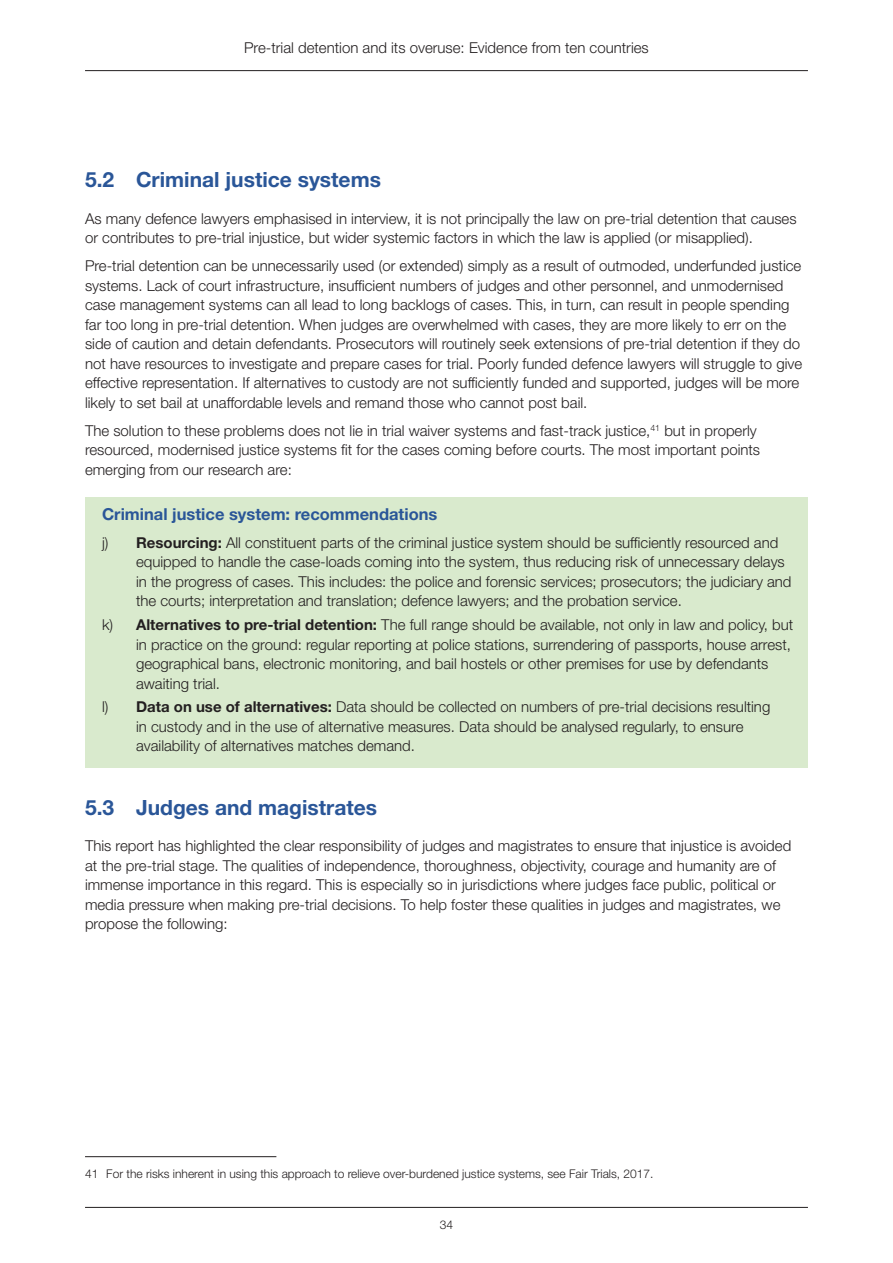
<style>
.page{position:relative;width:893px;height:1263px;background:#fff}
.page>*{position:absolute;margin:0;border:0;box-sizing:border-box;transform-origin:0 0}
.b-head{font:700 21px "Helvetica Neue LT Std";color:#2a5698}
.e-head{font:700 16.5px "Helvetica Neue LT Std";color:#2a5698}
.text{font:300 15px/19.5px "Helvetica Neue LT Std";color:#231f20}
.recommendations{font:300 15px/19.5px "Helvetica Neue LT Std";color:#231f20}
.footnote{font:300 12px "Helvetica Neue LT Std";color:#231f20}
.s1{font-weight:700}
</style>
<div class="page">
<hr style="left:85px;top:1207px;width:723px;height:1px;background:#231f20">
<hr style="left:85px;top:70px;width:723px;height:1px;background:#231f20">
<div style="left:85px;top:497px;width:723px;height:270px;background:#d9eacd"></div>
<hr style="left:85px;top:1156px;width:191px;height:1px;background:#231f20">
<p class="text" style="left:244px;top:38px;width:406px">Pre-trial detention and its overuse: Evidence from ten countries</p>
<p class="b-head" style="left:85px;top:167px;width:297px">5.2 Criminal justice systems</p>
<p class="text" style="left:85px;top:208px;width:713px">As many defence lawyers emphasised in interview, it is not principally the law on pre-trial detention that causes or contributes to pre-trial injustice, but wider systemic factors in which the law is applied (or misapplied).</p>
<p class="text" style="left:85px;top:256px;width:719px">Pre-trial detention can be unnecessarily used (or extended) simply as a result of outmoded, underfunded justice systems. Lack of court infrastructure, insufficient numbers of judges and other personnel, and unmodernised case management systems can all lead to long backlogs of cases. This, in turn, can result in people spending far too long in pre-trial detention. When judges are overwhelmed with cases, they are more likely to err on the side of caution and detain defendants. Prosecutors will routinely seek extensions of pre-trial detention if they do not have resources to investigate and prepare cases for trial. Poorly funded defence lawyers will struggle to give effective representation. If alternatives to custody are not sufficiently funded and supported, judges will be more likely to set bail at unaffordable levels and remand those who cannot post bail.</p>
<p class="text" style="left:85px;top:420px;width:677px">The solution to these problems does not lie in trial waiver systems and fast-track justice,<sup>41</sup> but in properly resourced, modernised justice systems fit for the cases coming before courts. The most important points emerging from our research are:</p>
<p class="e-head" style="left:102px;top:504px;width:337px">Criminal justice system: recommendations</p>
<p class="recommendations" style="left:136px;top:532px;width:657px;text-indent:-34px">j) <span class="s1">Resourcing:</span> All constituent parts of the criminal justice system should be sufficiently resourced and equipped to handle the case-loads coming into the system, thus reducing risk of unnecessary delays in the progress of cases. This includes: the police and forensic services; prosecutors; the judiciary and the courts; interpretation and translation; defence lawyers; and the probation service.</p>
<p class="recommendations" style="left:136px;top:615px;width:659px;text-indent:-34px">k) <span class="s1">Alternatives to pre-trial detention:</span> The full range should be available, not only in law and policy, but in practice on the ground: regular reporting at police stations, surrendering of passports, house arrest, geographical bans, electronic monitoring, and bail hostels or other premises for use by defendants awaiting trial.</p>
<p class="recommendations" style="left:136px;top:697px;width:636px;text-indent:-34px">l) <span class="s1">Data on use of alternatives:</span> Data should be collected on numbers of pre-trial decisions resulting in custody and in the use of alternative measures. Data should be analysed regularly, to ensure availability of alternatives matches demand.</p>
<p class="b-head" style="left:85px;top:794px;width:294px">5.3 Judges and magistrates</p>
<p class="text" style="left:85px;top:836px;width:708px">This report has highlighted the clear responsibility of judges and magistrates to ensure that injustice is avoided at the pre-trial stage. The qualities of independence, thoroughness, objectivity, courage and humanity are of immense importance in this regard. This is especially so in jurisdictions where judges face public, political or media pressure when making pre-trial decisions. To help foster these qualities in judges and magistrates, we propose the following:</p>
<p class="footnote" style="left:85px;top:1166px;width:570px">41 For the risks inherent in using this approach to relieve over-burdened justice systems, see Fair Trials, 2017.</p>
<p class="footnote" style="left:440px;top:1217px;width:15px">34</p>
</div>
